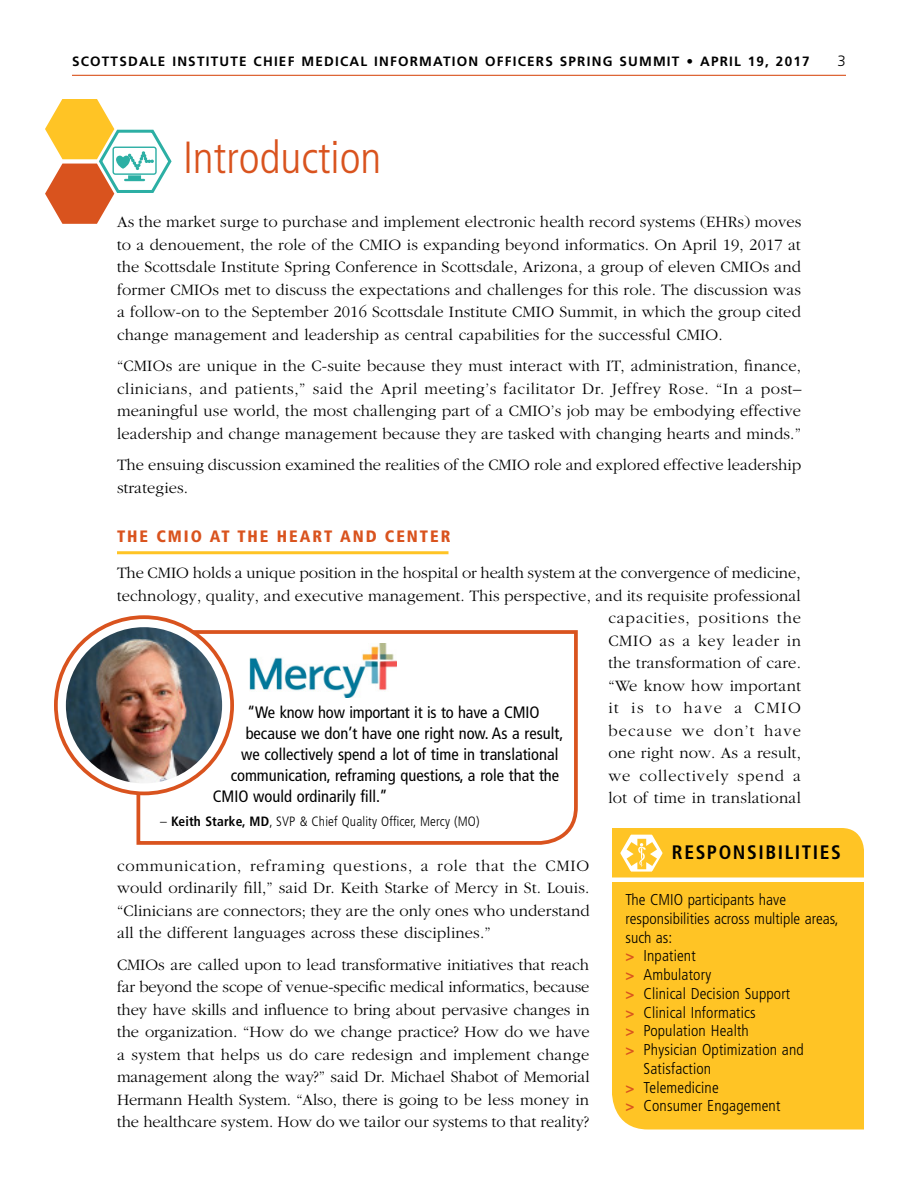
<style>
.page{position:relative;width:918px;height:1188px;background:#fff}
.page>*{position:absolute;margin:0;border:0;box-sizing:border-box;transform-origin:0 0}
.t1{font:300 condensed 45px "Frutiger";color:#d9531e}
.t2{font:700 condensed 19.5px "Frutiger";letter-spacing:.08em;color:#000}
.t3{font:300 16.5px/22.5px "Garamond";letter-spacing:.01em;color:#000;text-align:justify}
.t4{font:condensed 16.5px "Frutiger";color:#000}
.t5{font:900 condensed 16.5px "Frutiger";letter-spacing:.12em;color:#d9531e}
.t6{font:300 condensed 15.75px "Frutiger";letter-spacing:.01em;color:#000}
.t7{font:300 15px "Frutiger";color:#000}
.t8{font:700 13.5px "Frutiger";letter-spacing:.09em;color:#000}
.t9{font:300 condensed 13.5px "Frutiger";letter-spacing:.01em;color:#000}
.s1{font-weight:700}
.s2{font-weight:700;font-stretch:normal;font-size:15px;color:#d9531e}
</style>
<div class="page">
<hr style="left:72px;top:75px;width:774px;height:1px;background:#d9531e">
<hr style="left:117px;top:551px;width:332px;height:3px;background:#ffc425">
<svg style="left:45px;top:99px;width:127px;height:125px"></svg>
<div style="left:612px;top:882px;width:252px;height:248px;background:#ffc425"></div>
<svg style="left:612px;top:828px;width:252px;height:50px;background:#ffc733"></svg>
<svg style="left:136px;top:628px;width:442px;height:217px"></svg>
<svg style="left:56px;top:617px;width:176px;height:176px"></svg>
<div style="left:54px;top:615px;width:180px;height:180px;border:4px solid #d9531e;border-radius:50%"></div>
<img style="left:66px;top:627px;width:156px;height:156px;border-radius:78px">
<p class="t8" style="left:72px;top:53px;width:739px">SCOTTSDALE INSTITUTE CHIEF MEDICAL INFORMATION OFFICERS SPRING SUMMIT • APRIL 19, 2017</p>
<p class="t7" style="left:838px;top:52px;width:10px">3</p>
<h1 class="t1" style="left:183px;top:132px;width:200px">Introduction</h1>
<p class="t3" style="left:117px;top:211px;width:686px">As the market surge to purchase and implement electronic health record systems (EHRs) moves to a denouement, the role of the CMIO is expanding beyond informatics. On April 19, 2017 at the Scottsdale Institute Spring Conference in Scottsdale, Arizona, a group of eleven CMIOs and former CMIOs met to discuss the expectations and challenges for this role. The discussion was a follow-on to the September 2016 Scottsdale Institute CMIO Summit, in which the group cited change management and leadership as central capabilities for the successful CMIO.</p>
<p class="t3" style="left:117px;top:355px;width:686px">“CMIOs are unique in the C-suite because they must interact with IT, administration, finance, clinicians, and patients,” said the April meeting’s facilitator Dr. Jeffrey Rose. “In a post– meaningful use world, the most challenging part of a CMIO’s job may be embodying effective leadership and change management because they are tasked with changing hearts and minds.”</p>
<p class="t3" style="left:117px;top:454px;width:686px">The ensuing discussion examined the realities of the CMIO role and explored effective leadership strategies.</p>
<p class="t5" style="left:117px;top:527px;width:335px">THE CMIO AT THE HEART AND CENTER</p>
<p class="t3" style="left:117px;top:562px;width:686px;text-align:right">The CMIO holds a unique position in the hospital or health system at the convergence of medicine, technology, quality, and executive management. This perspective, and its requisite professional capacities, positions the<br>CMIO as a key leader in<br>the transformation of care.<br>“We know how important<br>it is to have a CMIO<br>because we don’t have<br>one right now. As a result,<br>we collectively spend a<br>lot of time in translational</p>
<p class="t4" style="left:247px;top:703px;width:294px">“We know how important it is to have a CMIO</p>
<p class="t4" style="left:246px;top:724px;width:319px">because we don’t have one right now. As a result,</p>
<p class="t4" style="left:241px;top:745px;width:319px">we collectively spend a lot of time in translational</p>
<p class="t4" style="left:231px;top:766px;width:330px">communication, reframing questions, a role that the</p>
<p class="t4" style="left:213px;top:787px;width:176px">CMIO would ordinarily fill.”</p>
<p class="t9" style="left:160px;top:814px;width:321px">– <span class="s1">Keith Starke, MD</span>, SVP &amp; Chief Quality Officer, Mercy (MO)</p>
<p class="t3" style="left:117px;top:855px;width:474px">communication, reframing questions, a role that the CMIO would ordinarily fill,” said Dr. Keith Starke of Mercy in St. Louis. “Clinicians are connectors; they are the only ones who understand all the different languages across these disciplines.”</p>
<p class="t3" style="left:117px;top:954px;width:474px">CMIOs are called upon to lead transformative initiatives that reach far beyond the scope of venue-specific medical informatics, because they have skills and influence to bring about pervasive changes in the organization. “How do we change practice? How do we have a system that helps us do care redesign and implement change management along the way?” said Dr. Michael Shabot of Memorial Hermann Health System. “Also, there is going to be less money in the healthcare system. How do we tailor our systems to that reality?</p>
<p class="t2" style="left:672px;top:841px;width:170px">RESPONSIBILITIES</p>
<p class="t6" style="left:626px;top:891px;width:162px">The CMIO participants have</p>
<p class="t6" style="left:626px;top:910px;width:215px">responsibilities across multiple areas,</p>
<p class="t6" style="left:626px;top:928px;width:48px">such as:</p>
<p class="t6" style="left:626px;top:947px;width:72px"><span class="s2">&gt;</span> Inpatient</p>
<p class="t6" style="left:626px;top:966px;width:87px"><span class="s2">&gt;</span> Ambulatory</p>
<p class="t6" style="left:626px;top:985px;width:166px"><span class="s2">&gt;</span> Clinical Decision Support</p>
<p class="t6" style="left:626px;top:1003px;width:132px"><span class="s2">&gt;</span> Clinical Informatics</p>
<p class="t6" style="left:626px;top:1022px;width:125px"><span class="s2">&gt;</span> Population Health</p>
<p class="t6" style="left:626px;top:1041px;width:180px"><span class="s2">&gt;</span> Physician Optimization and</p>
<p class="t6" style="left:644px;top:1060px;width:69px">Satisfaction</p>
<p class="t6" style="left:626px;top:1078px;width:95px"><span class="s2">&gt;</span> Telemedicine</p>
<p class="t6" style="left:626px;top:1097px;width:156px"><span class="s2">&gt;</span> Consumer Engagement</p>
</div>
